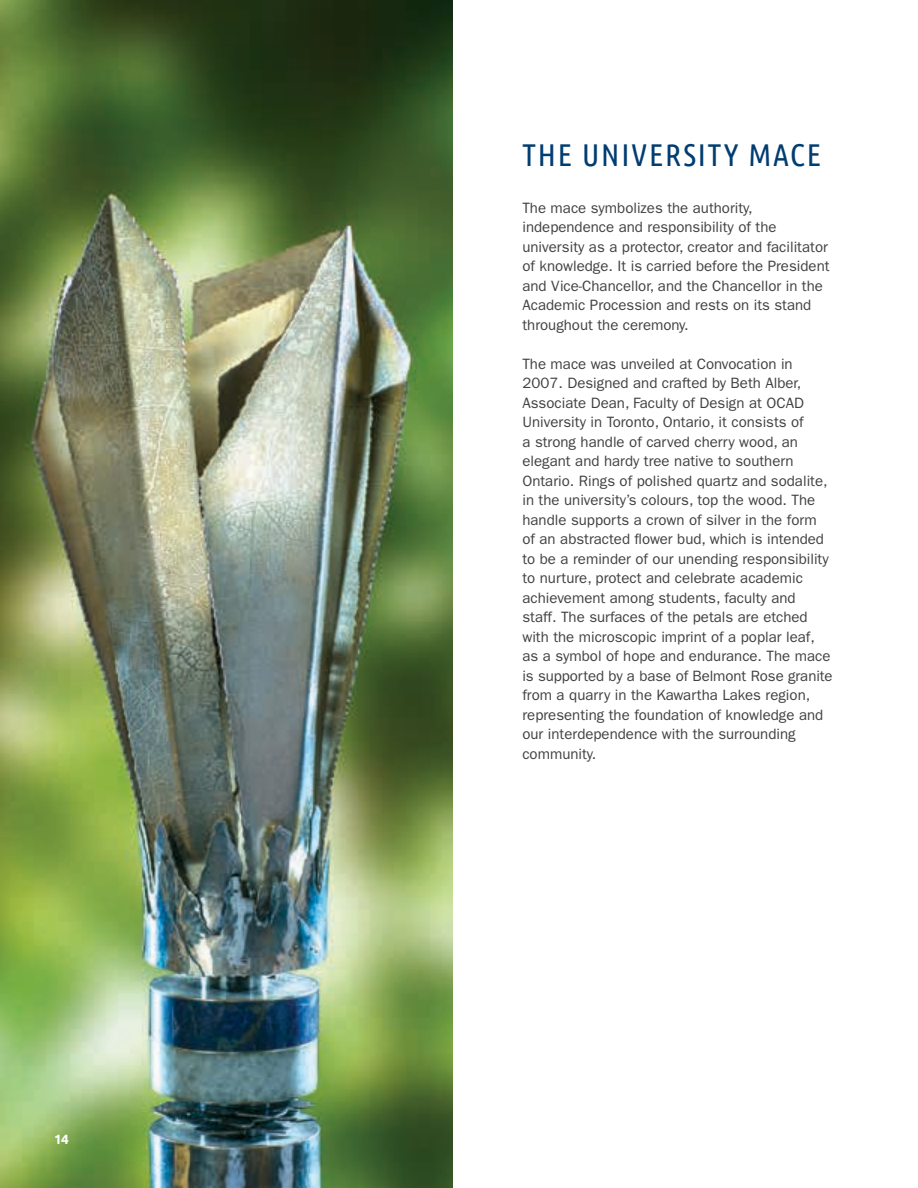
<style>
.page{position:relative;width:918px;height:1188px;background:#fff}
.page>*{position:absolute;margin:0;border:0;box-sizing:border-box;transform-origin:0 0}
.t1{font:31.5px "Ubuntu Condensed";letter-spacing:.06em;color:#003d71}
.t2{font:15px/19.5px "ITC Franklin Gothic Std";color:#414142}
.t3{font:700 13.5px "Ubuntu";color:#fff}
</style>
<div class="page">
<img style="left:0;top:0;width:452px;height:1188px">
<p class="t3" style="left:54px;top:1131px;width:16px">14</p>
<h1 class="t1" style="left:522px;top:135px;width:300px">THE UNIVERSITY MACE</h1>
<p class="t2" style="left:522px;top:198px;width:309px">The mace symbolizes the authority, independence and responsibility of the university as a protector, creator and facilitator of knowledge. It is carried before the President and Vice-Chancellor, and the Chancellor in the Academic Procession and rests on its stand throughout the ceremony.</p>
<p class="t2" style="left:522px;top:354px;width:312px">The mace was unveiled at Convocation in 2007. Designed and crafted by Beth Alber, Associate Dean, Faculty of Design at OCAD University in Toronto, Ontario, it consists of<br>a strong handle of carved cherry wood, an elegant and hardy tree native to southern Ontario. Rings of polished quartz and sodalite, in the university’s colours, top the wood. The handle supports a crown of silver in the form of an abstracted flower bud, which is intended to be a reminder of our unending responsibility to nurture, protect and celebrate academic achievement among students, faculty and staff. The surfaces of the petals are etched with the microscopic imprint of a poplar leaf, as a symbol of hope and endurance. The mace is supported by a base of Belmont Rose granite from a quarry in the Kawartha Lakes region, representing the foundation of knowledge and our interdependence with the surrounding community.</p>
</div>
